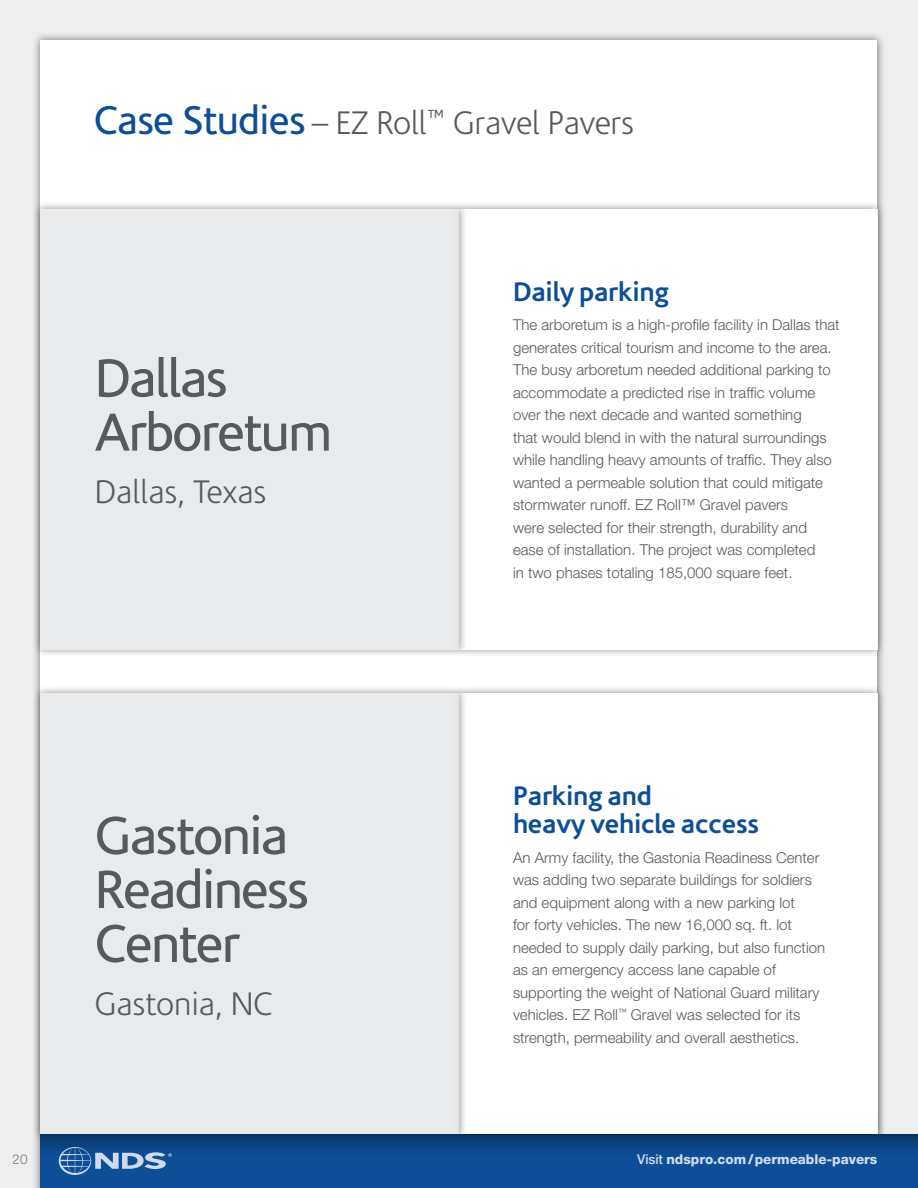
<style>
.page{position:relative;width:918px;height:1188px;background:#eeeeef}
.page>*{position:absolute;margin:0;border:0;box-sizing:border-box;transform-origin:0 0}
.t1{font:54px/54px "Corisande";letter-spacing:-.04em;color:#58595b}
.t2{font:300 33px "Corisande";letter-spacing:-.01em;color:#58595b}
.t3{font:700 27px/28.5px "Corisande";letter-spacing:-.01em;color:#0e4e96}
.t4{font:300 15px/22.5px "Helvetica Neue LT";color:#58595b}
.t5{font:800 13.5px "Helvetica Neue LT";color:#fff}
.t6{font:300 13.5px "Helvetica Neue LT";color:#58595b}
.s1{font-weight:400;font-size:40.5px;color:#0e4e96}
.s2{font-weight:500}
</style>
<div class="page">
<div style="left:40px;top:40px;width:838px;height:1148px;background:#fff"></div>
<div style="left:451px;top:200px;width:435px;height:458px;background:#000;opacity:.5"></div>
<div style="left:459px;top:209px;width:419px;height:441px;background:#fff"></div>
<div style="left:32px;top:200px;width:436px;height:458px;background:#000;opacity:.5"></div>
<div style="left:40px;top:209px;width:419px;height:441px;background:#e6e7e8"></div>
<div style="left:451px;top:685px;width:435px;height:458px;background:#000;opacity:.5"></div>
<div style="left:459px;top:694px;width:419px;height:440px;background:#fff"></div>
<div style="left:32px;top:685px;width:436px;height:458px;background:#000;opacity:.5"></div>
<div style="left:40px;top:694px;width:419px;height:440px;background:#e6e7e8"></div>
<div style="left:40px;top:1134px;width:878px;height:54px;background:#0e4e96"></div>
<div style="left:40px;top:1134px;width:878px;height:20px;background:linear-gradient(to bottom,#093464,#0d4b91)"></div>
<svg style="left:59px;top:1147px;width:113px;height:28px"></svg>
<h2 class="t2" style="left:94px;top:106px;width:542px"><span class="s1">Case Studies</span> – EZ Roll<sup>™</sup> Gravel Pavers</h2>
<h1 class="t1" style="left:94px;top:352px;width:239px">Dallas<br>Arboretum</h1>
<h2 class="t2" style="left:94px;top:475px;width:173px">Dallas, Texas</h2>
<h1 class="t1" style="left:94px;top:810px;width:216px">Gastonia<br>Readiness<br>Center</h1>
<h2 class="t2" style="left:94px;top:986px;width:180px">Gastonia, NC</h2>
<h3 class="t3" style="left:513px;top:278px;width:157px">Daily parking</h3>
<p class="t4" style="left:513px;top:313px;width:328px">The arboretum is a high-profile facility in Dallas that generates critical tourism and income to the area.<br>The busy arboretum needed additional parking to accommodate a predicted rise in traffic volume over the next decade and wanted something<br>that would blend in with the natural surroundings while handling heavy amounts of traffic. They also wanted a permeable solution that could mitigate stormwater runoff. EZ Roll™ Gravel pavers<br>were selected for their strength, durability and ease of installation. The project was completed<br>in two phases totaling 185,000 square feet.</p>
<h3 class="t3" style="left:513px;top:782px;width:248px">Parking and<br>heavy vehicle access</h3>
<p class="t4" style="left:513px;top:846px;width:314px">An Army facility, the Gastonia Readiness Center was adding two separate buildings for soldiers and equipment along with a new parking lot<br>for forty vehicles. The new 16,000 sq. ft. lot needed to supply daily parking, but also function as an emergency access lane capable of supporting the weight of National Guard military vehicles. EZ Roll<sup>™</sup> Gravel was selected for its strength, permeability and overall aesthetics.</p>
<p class="t6" style="left:13px;top:1151px;width:16px">20</p>
<p class="t5" style="left:637px;top:1151px;width:242px"><span class="s2">Visit</span> ndspro.com /permeable-pavers</p>
</div>
